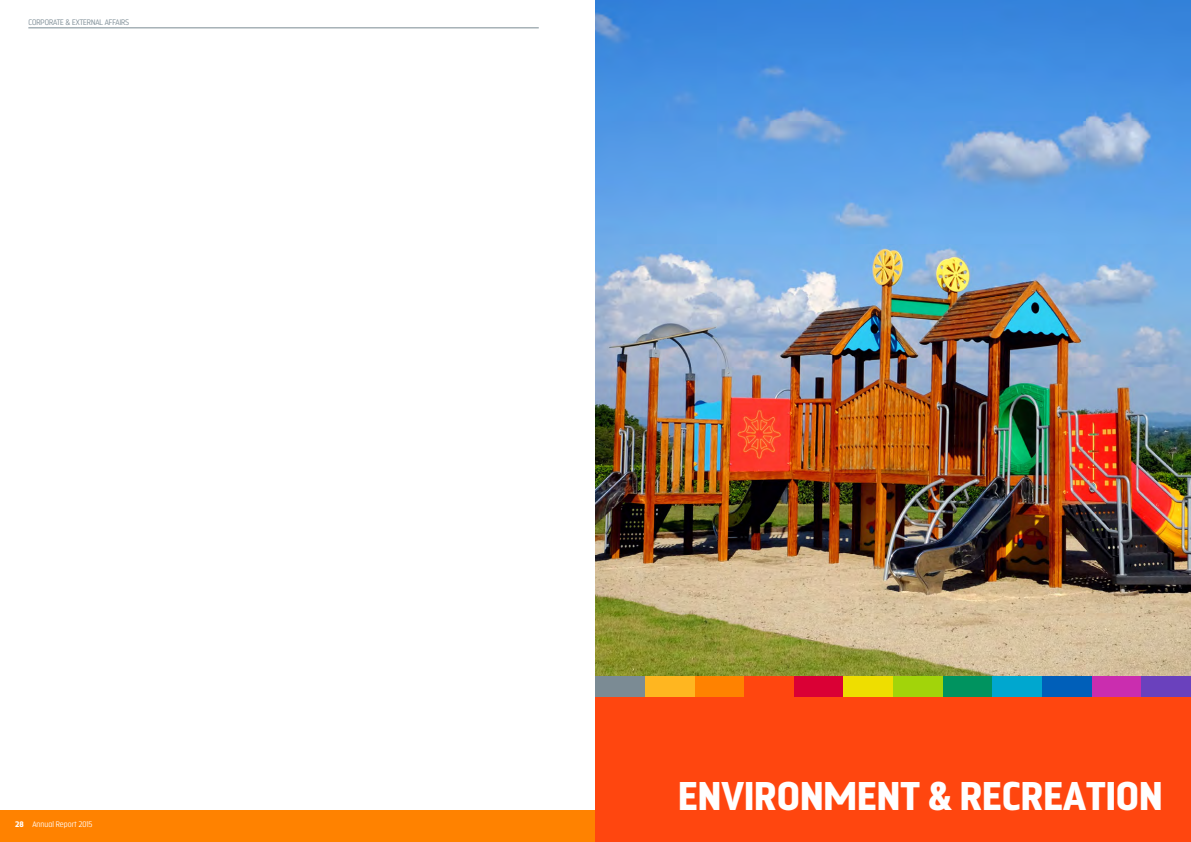
<style>
.page{position:relative;width:1191px;height:842px;background:#fff}
.page>*{position:absolute;margin:0;border:0;box-sizing:border-box;transform-origin:0 0}
.t1{font:900 40px "Nordikka";color:#fff}
.t2{font:300 8px "Nordikka";color:#7b8b94}
.t3{font:300 8px "Nordikka";color:#fff}
.s1{font-weight:900}
</style>
<div class="page">
<div style="left:0;top:810px;width:595px;height:32px;background:#ff8200"></div>
<img style="left:595px;top:0;width:596px;height:676px">
<hr style="left:28px;top:27px;width:511px;height:1px;background:#7b8b94">
<div style="left:595px;top:679px;width:596px;height:163px;background:#ff460f"></div>
<div style="left:595px;top:676px;width:50px;height:21px;background:#7b8b94"></div>
<div style="left:645px;top:676px;width:49px;height:21px;background:#ffb620"></div>
<div style="left:694px;top:676px;width:50px;height:21px;background:#ff8200"></div>
<div style="left:744px;top:676px;width:50px;height:21px;background:#ff460f"></div>
<div style="left:794px;top:676px;width:49px;height:21px;background:#da0035"></div>
<div style="left:843px;top:676px;width:50px;height:21px;background:#eede00"></div>
<div style="left:893px;top:676px;width:50px;height:21px;background:#a2d40a"></div>
<div style="left:943px;top:676px;width:49px;height:21px;background:#00935f"></div>
<div style="left:992px;top:676px;width:50px;height:21px;background:#00a7cf"></div>
<div style="left:1042px;top:676px;width:49px;height:21px;background:#005fb9"></div>
<div style="left:1091px;top:676px;width:50px;height:21px;background:#ca2daf"></div>
<div style="left:1141px;top:676px;width:50px;height:21px;background:#6a41bd"></div>
<p class="t2" style="left:28px;top:17px;width:102px">CORPORATE &amp; EXTERNAL AFFAIRS</p>
<p class="t3" style="left:15px;top:820px;width:79px"><span class="s1">28</span> Annual Report 2015</p>
<p class="t1" style="left:678px;top:772px;width:486px">ENVIRONMENT &amp; RECREATION</p>
</div>
